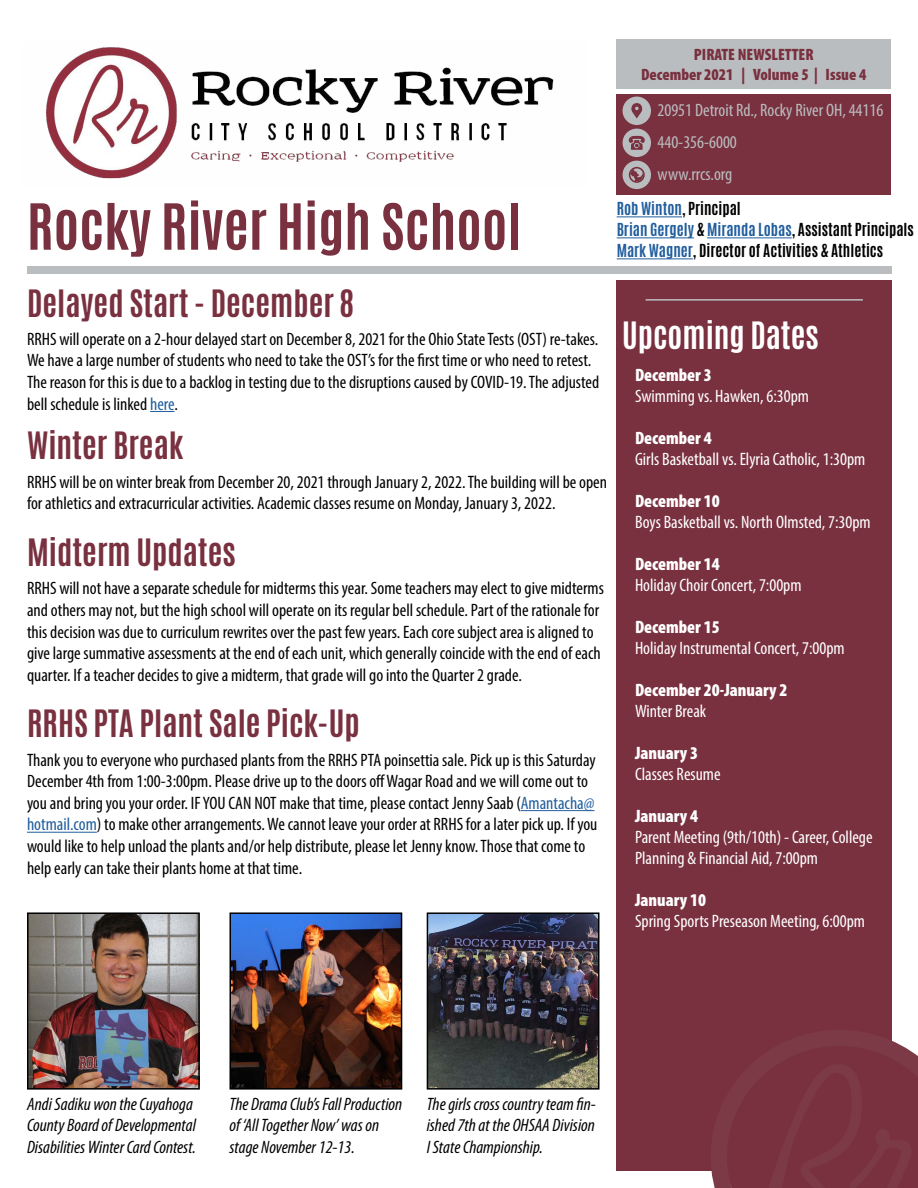
<style>
.page{position:relative;width:918px;height:1188px;background:#fff}
.page>*{position:absolute;margin:0;border:0;box-sizing:border-box;transform-origin:0 0}
.t1{font:700 54px "Antonio";color:#79303f}
.t2{font:700 31.5px "Antonio";color:#79303f}
.t3{font:700 31.5px "Antonio";color:#fff}
.t4{font:condensed 18px/21.6px "Myriad Pro";color:#000}
.t5{font:condensed 18px/21px "Myriad Pro";color:#fff}
.t6{font:italic condensed 18px/21.6px "Myriad Pro";color:#000}
.t7{font:900 condensed 18px "Myriad Pro";color:#fff}
.t8{font:condensed 18px/32.4px "Myriad Pro";color:#babdbf}
.t9{font:900 condensed 16.5px/19.8px "Myriad Pro";color:#79303f;text-align:center}
.t10{font:700 15px/21px "Antonio";color:#000}
.s1{color:#215e9e}
</style>
<div class="page">
<div style="left:27px;top:266px;width:865px;height:8px;background:#babdbf"></div>
<div style="left:617px;top:39px;width:274px;height:49px;background:#babdbf"></div>
<div style="left:617px;top:94px;width:274px;height:100px;background:#79303f"></div>
<div style="left:623px;top:129px;width:28px;height:28px;background:#babdbf;border-radius:50%"></div>
<svg style="left:628px;top:136px;width:17px;height:14px"></svg>
<div style="left:623px;top:97px;width:28px;height:28px;background:#babdbf;border-radius:50%"></div>
<svg style="left:631px;top:103px;width:12px;height:16px"></svg>
<div style="left:623px;top:161px;width:28px;height:28px;background:#babdbf;border-radius:50%"></div>
<svg style="left:629px;top:167px;width:16px;height:16px"></svg>
<img style="left:46px;top:47px;width:508px;height:132px">
<hr style="left:617px;top:217px;width:65px;height:1px;background:#215e9e">
<hr style="left:617px;top:238px;width:77px;height:1px;background:#215e9e">
<hr style="left:707px;top:238px;width:85px;height:1px;background:#215e9e">
<hr style="left:617px;top:259px;width:76px;height:1px;background:#215e9e">
<svg style="left:150px;top:411px;width:24px;height:1px"></svg>
<hr style="left:521px;top:810px;width:73px;height:1px;background:#215e9e">
<hr style="left:27px;top:832px;width:70px;height:1px;background:#215e9e">
<div style="left:617px;top:280px;width:275px;height:891px;background:#79303f"></div>
<hr style="left:646px;top:299px;width:217px;height:2px;background:#babdbf">
<svg style="left:711px;top:1041px;width:207px;height:147px"></svg>
<img style="left:30px;top:915px;width:167px;height:172px">
<div style="left:27px;top:912px;width:173px;height:178px;border:2px solid #000"></div>
<img style="left:430px;top:915px;width:166px;height:172px">
<div style="left:427px;top:912px;width:172px;height:178px;border:2px solid #000"></div>
<img style="left:233px;top:915px;width:166px;height:172px">
<div style="left:230px;top:912px;width:172px;height:178px;border:2px solid #000"></div>
<p class="t9" style="left:641px;top:45px;width:227px">PIRATE NEWSLETTER<br>December 2021 | Volume 5 | Issue 4</p>
<p class="t8" style="left:658px;top:93px;width:227px">20951 Detroit Rd., Rocky River OH, 44116<br>440-356-6000<br>www.rrcs.org</p>
<h1 class="t1" style="left:27px;top:186px;width:496px">Rocky River High School</h1>
<p class="t10" style="left:617px;top:198px;width:299px"><span class="s1">Rob Winton</span>, Principal<br><span class="s1">Brian Gergely</span> &amp; <span class="s1">Miranda Lobas</span>, Assistant Principals<br><span class="s1">Mark Wagner</span>, Director of Activities &amp; Athletics</p>
<h2 class="t2" style="left:27px;top:279px;width:329px">Delayed Start - December 8</h2>
<p class="t4" style="left:27px;top:328px;width:574px">RRHS will operate on a 2-hour delayed start on December 8, 2021 for the Ohio State Tests (OST) re-takes.<br>We have a large number of students who need to take the OST’s for the first time or who need to retest.<br>The reason for this is due to a backlog in testing due to the disruptions caused by COVID-19. The adjusted bell schedule is linked <span class="s1">here</span>.</p>
<h2 class="t2" style="left:27px;top:422px;width:158px">Winter Break</h2>
<p class="t4" style="left:27px;top:471px;width:582px">RRHS will be on winter break from December 20, 2021 through January 2, 2022. The building will be open for athletics and extracurricular activities. Academic classes resume on Monday, January 3, 2022.</p>
<h2 class="t2" style="left:27px;top:529px;width:210px">Midterm Updates</h2>
<p class="t4" style="left:27px;top:577px;width:578px">RRHS will not have a separate schedule for midterms this year. Some teachers may elect to give midterms and others may not, but the high school will operate on its regular bell schedule. Part of the rationale for this decision was due to curriculum rewrites over the past few years. Each core subject area is aligned to give large summative assessments at the end of each unit, which generally coincide with the end of each quarter. If a teacher decides to give a midterm, that grade will go into the Quarter 2 grade.</p>
<h2 class="t2" style="left:27px;top:700px;width:334px">RRHS PTA Plant Sale Pick-Up</h2>
<p class="t4" style="left:27px;top:749px;width:572px">Thank you to everyone who purchased plants from the RRHS PTA poinsettia sale. Pick up is this Saturday December 4th from 1:00-3:00pm. Please drive up to the doors off Wagar Road and we will come out to you and bring you your order. IF YOU CAN NOT make that time, please contact Jenny Saab (<span class="s1">Amantacha@ hotmail.com</span>) to make other arrangements. We cannot leave your order at RRHS for a later pick up. If you would like to help unload the plants and/or help distribute, please let Jenny know. Those that come to help early can take their plants home at that time.</p>
<h2 class="t3" style="left:622px;top:312px;width:198px">Upcoming Dates</h2>
<p class="t7" style="left:635px;top:365px;width:78px">December 3</p>
<p class="t5" style="left:635px;top:385px;width:176px">Swimming vs. Hawken, 6:30pm</p>
<p class="t7" style="left:635px;top:428px;width:78px">December 4</p>
<p class="t5" style="left:635px;top:448px;width:232px">Girls Basketball vs. Elyria Catholic, 1:30pm</p>
<p class="t7" style="left:635px;top:491px;width:86px">December 10</p>
<p class="t5" style="left:635px;top:511px;width:237px">Boys Basketball vs. North Olmsted, 7:30pm</p>
<p class="t7" style="left:635px;top:554px;width:86px">December 14</p>
<p class="t5" style="left:635px;top:574px;width:168px">Holiday Choir Concert, 7:00pm</p>
<p class="t7" style="left:635px;top:617px;width:86px">December 15</p>
<p class="t5" style="left:635px;top:637px;width:211px">Holiday Instrumental Concert, 7:00pm</p>
<p class="t7" style="left:635px;top:680px;width:154px">December 20-January 2</p>
<p class="t5" style="left:635px;top:700px;width:73px">Winter Break</p>
<p class="t7" style="left:635px;top:743px;width:65px">January 3</p>
<p class="t5" style="left:635px;top:763px;width:87px">Classes Resume</p>
<p class="t7" style="left:635px;top:806px;width:65px">January 4</p>
<p class="t5" style="left:635px;top:826px;width:239px">Parent Meeting (9th/10th) - Career, College<br>Planning &amp; Financial Aid, 7:00pm</p>
<p class="t7" style="left:635px;top:890px;width:73px">January 10</p>
<p class="t5" style="left:635px;top:910px;width:232px">Spring Sports Preseason Meeting, 6:00pm</p>
<p class="t6" style="left:27px;top:1093px;width:171px">Andi Sadiku won the Cuyahoga<br>County Board of Developmental<br>Disabilities Winter Card Contest.</p>
<p class="t6" style="left:427px;top:1093px;width:171px;text-align:justify">The girls cross country team fin&shy;ished 7th at the OHSAA Division I State Championship.</p>
<p class="t6" style="left:230px;top:1093px;width:174px">The Drama Club’s Fall Production of ‘All Together Now’ was on stage November 12-13.</p>
</div>
